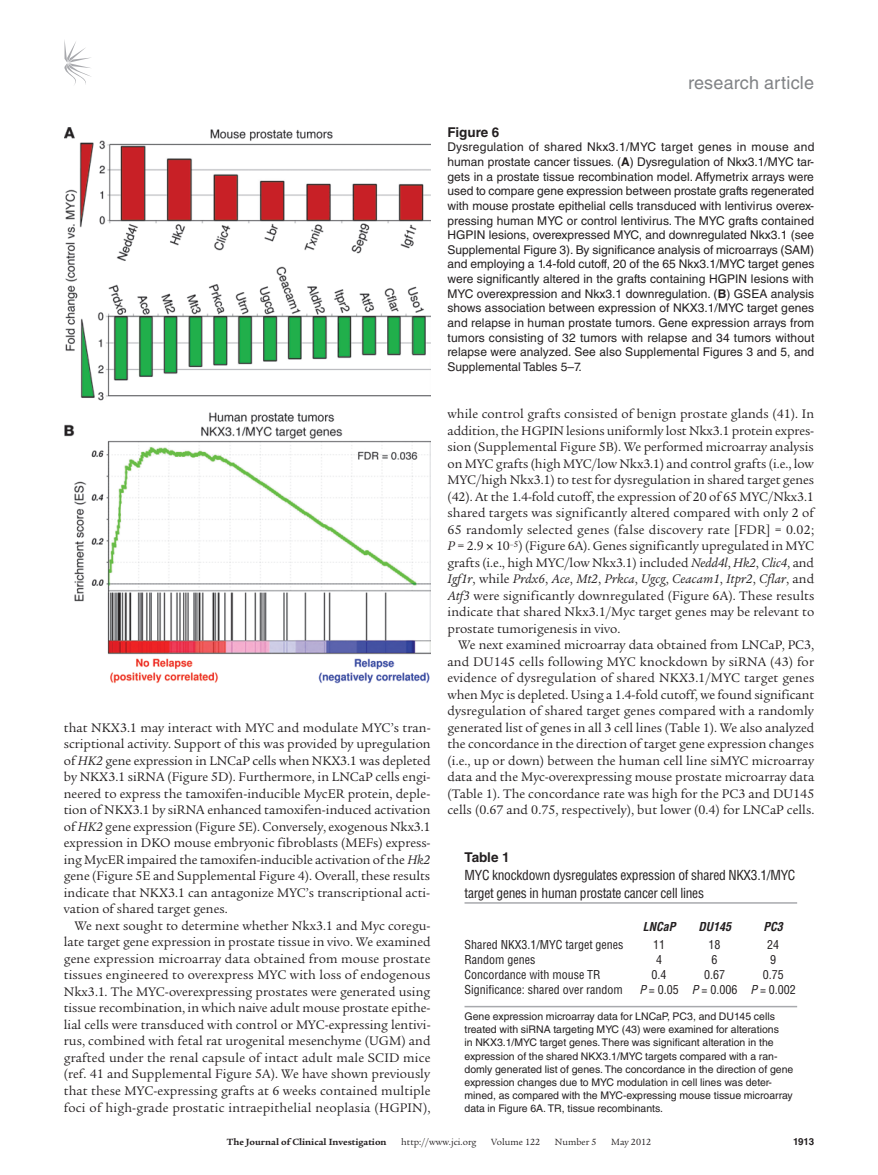
<style>
.page{position:relative;width:878px;height:1175px;background:#fff}
.page>*{position:absolute;margin:0;border:0;box-sizing:border-box;transform-origin:0 0}
.t1{font:18px "Helvetica LT Std";letter-spacing:.01em;color:#808285}
.t2{font:13.5px/16.5px "Legacy Serif Std";color:#231f20;text-align:justify}
.t3{font:condensed 13.5px/18px "Helvetica LT Std";letter-spacing:-.02em;color:#231f20}
.t4{font:700 13.5px "Helvetica LT Std";color:#231f20}
.t5{font:12px/14.7px "Helvetica LT Std";letter-spacing:.005em;color:#231f20;text-align:justify}
.t6{font:condensed 12px "Helvetica LT Std";color:#231f20}
.t7{font:italic 700 condensed 12px "Helvetica LT Std";color:#231f20}
.t8{font:10.5px/13.2px "Helvetica LT Std";color:#231f20}
.t9{font:9.75px "Legacy Serif Std";color:#231f20}
.t10{font:700 9.75px "Legacy Serif Std";color:#231f20}
.t11{font:700 9.75px "Helvetica LT Std";color:#231f20}
.s1{font-style:italic}
.s2{font-weight:700}
</style>
<div class="page">
<svg style="left:64px;top:40px;width:27px;height:45px"></svg>
<img style="left:64px;top:127px;width:366px;height:556px">
<hr style="left:464px;top:902px;width:333px;height:1px;background:#a8a9ad">
<hr style="left:464px;top:1005px;width:333px;height:2px;background:#a8a9ad">
<h1 class="t1" style="left:688px;top:73px;width:127px">research article</h1>
<p class="t2" style="left:64px;top:719px;width:368px">that NKX3.1 may interact with MYC and modulate MYC’s tran&shy;scriptional activity. Support of this was provided by upregulation of <span class="s1">HK2</span> gene expression in LNCaP cells when NKX3.1 was depleted by NKX3.1 siRNA (Figure 5D). Furthermore, in LNCaP cells engi&shy;neered to express the tamoxifen-inducible MycER protein, deple&shy;tion of NKX3.1 by siRNA enhanced tamoxifen-induced activation of <span class="s1">HK2</span> gene expression (Figure 5E). Conversely, exogenous Nkx3.1 expression in DKO mouse embryonic fibroblasts (MEFs) express&shy;ing MycER impaired the tamoxifen-inducible activation of the <span class="s1">Hk2 </span>gene (Figure 5E and Supplemental Figure 4). Overall, these results indicate that NKX3.1 can antagonize MYC’s transcriptional acti&shy;vation of shared target genes.</p>
<p class="t2" style="left:64px;top:917px;width:368px;text-indent:11px">We next sought to determine whether Nkx3.1 and Myc coregu&shy;late target gene expression in prostate tissue in vivo. We examined gene expression microarray data obtained from mouse prostate tissues engineered to overexpress MYC with loss of endogenous Nkx3.1. The MYC-overexpressing prostates were generated using tissue recombination, in which naive adult mouse prostate epithe&shy;lial cells were transduced with control or MYC-expressing lentivi&shy;rus, combined with fetal rat urogenital mesenchyme (UGM) and grafted under the renal capsule of intact adult male SCID mice (ref. 41 and Supplemental Figure 5A). We have shown previously that these MYC-expressing grafts at 6 weeks contained multiple foci of high-grade prostatic intraepithelial neoplasia (HGPIN),</p>
<p class="t4" style="left:447px;top:124px;width:53px">Figure 6</p>
<p class="t5" style="left:447px;top:140px;width:368px">Dysregulation of shared Nkx3.1/MYC target genes in mouse and human prostate cancer tissues. (<span class="s2">A</span>) Dysregulation of Nkx3.1/MYC tar&shy;gets in a prostate tissue recombination model. Affymetrix arrays were used to compare gene expression between prostate grafts regenerated with mouse prostate epithelial cells transduced with lentivirus overex&shy;pressing human MYC or control lentivirus. The MYC grafts contained HGPIN lesions, overexpressed MYC, and downregulated Nkx3.1 (see Supplemental Figure 3). By significance analysis of microarrays (SAM) and employing a 1.4-fold cutoff, 20 of the 65 Nkx3.1/MYC target genes were significantly altered in the grafts containing HGPIN lesions with MYC overexpression and Nkx3.1 downregulation. (<span class="s2">B</span>) GSEA analysis shows association between expression of NKX3.1/MYC target genes and relapse in human prostate tumors. Gene expression arrays from tumors consisting of 32 tumors with relapse and 34 tumors without relapse were analyzed. See also Supplemental Figures 3 and 5, and Supplemental Tables 5–7.</p>
<p class="t2" style="left:447px;top:406px;width:368px">while control grafts consisted of benign prostate glands (41). In addition, the HGPIN lesions uniformly lost Nkx3.1 protein expres&shy;sion (Supplemental Figure 5B). We performed microarray analysis on MYC grafts (high MYC/low Nkx3.1) and control grafts (i.e., low MYC/high Nkx3.1) to test for dysregulation in shared target genes (42). At the 1.4-fold cutoff, the expression of 20 of 65 MYC/Nkx3.1 shared targets was significantly altered compared with only 2 of 65 randomly selected genes (false discovery rate [FDR] = 0.02; <span class="s1">P</span> = 2.9 10<sup>–5</sup>) (Figure 6A). Genes significantly upregulated in MYC grafts (i.e., high MYC/low Nkx3.1) included <span class="s1">Nedd4l</span>, <span class="s1">Hk2</span>, <span class="s1">Clic4</span>, and <span class="s1">Igf1r</span>, while <span class="s1">Prdx6</span>, <span class="s1">Ace</span>, <span class="s1">Mt2</span>, <span class="s1">Prkca</span>, <span class="s1">Ugcg</span>, <span class="s1">Ceacam1</span>, <span class="s1">Itpr2</span>, <span class="s1">Cflar</span>, and <span class="s1">Atf3</span> were significantly downregulated (Figure 6A). These results indicate that shared Nkx3.1/Myc target genes may be relevant to prostate tumorigenesis in vivo.</p>
<p class="t2" style="left:447px;top:637px;width:368px;text-indent:11px">We next examined microarray data obtained from LNCaP, PC3, and DU145 cells following MYC knockdown by siRNA (43) for evidence of dysregulation of shared NKX3.1/MYC target genes when Myc is depleted. Using a 1.4-fold cutoff, we found significant dysregulation of shared target genes compared with a randomly generated list of genes in all 3 cell lines (Table 1). We also analyzed the concordance in the direction of target gene expression changes (i.e., up or down) between the human cell line siMYC microarray data and the Myc-overexpressing mouse prostate microarray data (Table 1). The concordance rate was high for the PC3 and DU145 cells (0.67 and 0.75, respectively), but lower (0.4) for LNCaP cells.</p>
<p class="t4" style="left:464px;top:849px;width:47px">Table 1</p>
<p class="t3" style="left:464px;top:866px;width:332px">MYC knockdown dysregulates expression of shared NKX3.1/MYC target genes in human prostate cancer cell lines</p>
<p class="t7" style="left:642px;top:919px;width:34px">LNCaP</p>
<p class="t7" style="left:698px;top:919px;width:34px">DU145</p>
<p class="t7" style="left:763px;top:919px;width:21px">PC3</p>
<p class="t6" style="left:464px;top:937px;width:161px">Shared NKX3.1/MYC target genes</p>
<p class="t6" style="left:653px;top:937px;width:13px">11</p>
<p class="t6" style="left:708px;top:937px;width:13px">18</p>
<p class="t6" style="left:767px;top:937px;width:13px">24</p>
<p class="t6" style="left:464px;top:952px;width:72px">Random genes</p>
<p class="t6" style="left:656px;top:952px;width:7px">4</p>
<p class="t6" style="left:711px;top:952px;width:7px">6</p>
<p class="t6" style="left:770px;top:952px;width:7px">9</p>
<p class="t6" style="left:464px;top:967px;width:138px">Concordance with mouse TR</p>
<p class="t6" style="left:651px;top:967px;width:16px">0.4</p>
<p class="t6" style="left:704px;top:967px;width:22px">0.67</p>
<p class="t6" style="left:762px;top:967px;width:22px">0.75</p>
<p class="t6" style="left:464px;top:982px;width:160px">Significance: shared over random</p>
<p class="t6" style="left:639px;top:982px;width:158px"><span class="s1">P</span> = 0.05 <span class="s1">P</span> = 0.006 <span class="s1">P</span> = 0.002</p>
<p class="t8" style="left:464px;top:1009px;width:330px">Gene expression microarray data for LNCaP, PC3, and DU145 cells treated with siRNA targeting MYC (43) were examined for alterations<br>in NKX3.1/MYC target genes. There was significant alteration in the expression of the shared NKX3.1/MYC targets compared with a ran&shy;domly generated list of genes. The concordance in the direction of gene expression changes due to MYC modulation in cell lines was deter&shy;mined, as compared with the MYC-expressing mouse tissue microarray data in Figure 6A. TR, tissue recombinants.</p>
<p class="t10" style="left:227px;top:1135px;width:161px">The Journal of Clinical Investigation</p>
<p class="t9" style="left:401px;top:1136px;width:77px">http://www.jci.org</p>
<p class="t9" style="left:491px;top:1136px;width:50px">Volume 122</p>
<p class="t9" style="left:555px;top:1136px;width:43px">Number 5</p>
<p class="t9" style="left:611px;top:1136px;width:41px">May 2012</p>
<p class="t11" style="left:793px;top:1135px;width:23px">1913</p>
</div>
